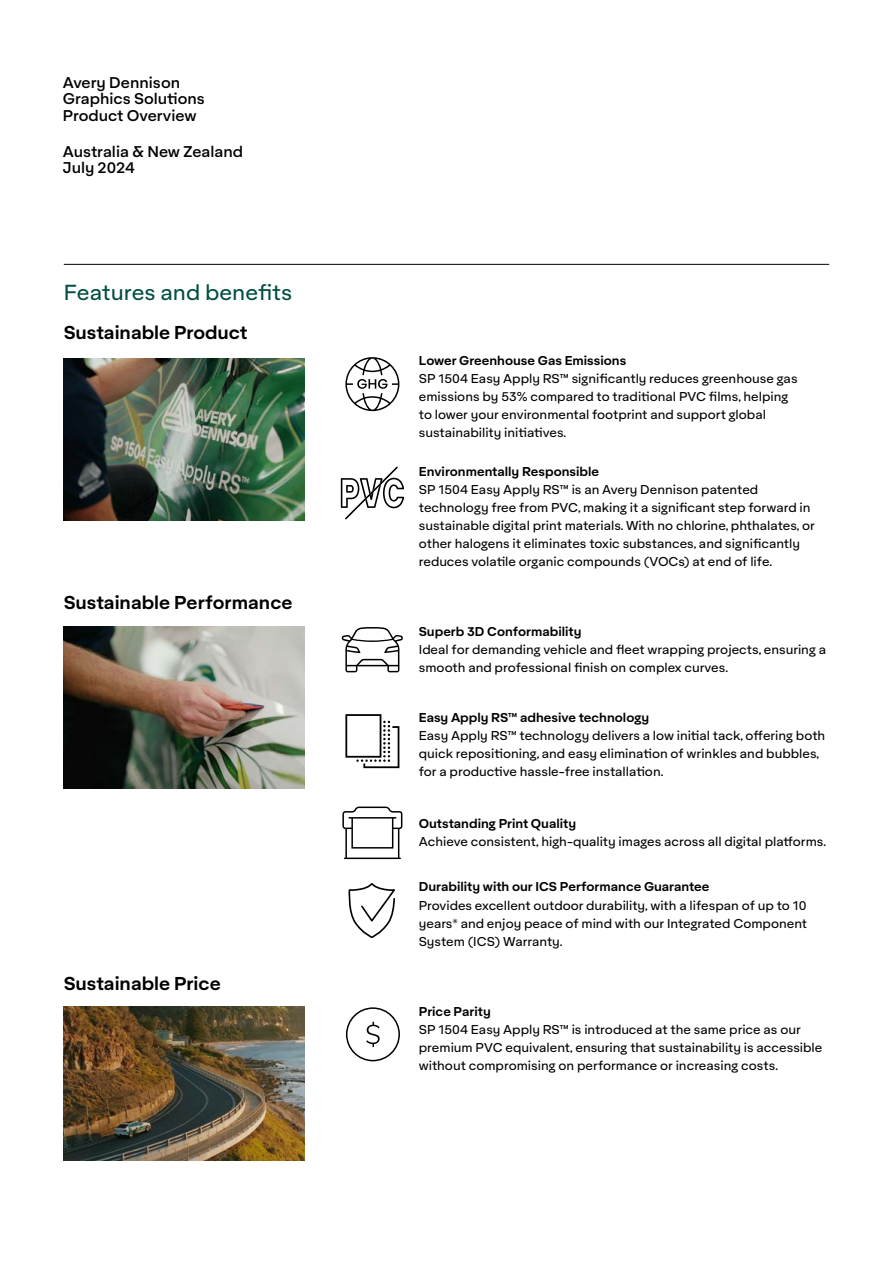
<style>
.page{position:relative;width:893px;height:1263px;background:#fff}
.page>*{position:absolute;margin:0;border:0;box-sizing:border-box;transform-origin:0 0}
.t1{font:21px "Aktifo A";color:#004e42}
.t2{font:600 18px "Aktifo A";color:#000}
.t3{font:500 15px/16.5px "Aktifo A";color:#000}
.t4{font:12.3px/18px "Aktifo A";color:#000}
.t5{font:600 12.3px "Aktifo A";color:#000}
</style>
<div class="page">
<hr style="left:64px;top:264px;width:765px;height:1px;background:#000">
<svg style="left:345px;top:357px;width:54px;height:54px"></svg>
<svg style="left:341px;top:467px;width:63px;height:52px"></svg>
<svg style="left:342px;top:627px;width:61px;height:45px"></svg>
<svg style="left:345px;top:714px;width:54px;height:54px"></svg>
<svg style="left:342px;top:806px;width:60px;height:53px"></svg>
<svg style="left:348px;top:884px;width:47px;height:54px"></svg>
<svg style="left:346px;top:1007px;width:54px;height:54px"></svg>
<img style="left:64px;top:626px;width:241px;height:162px">
<img style="left:64px;top:358px;width:241px;height:162px">
<img style="left:64px;top:1006px;width:241px;height:154px">
<p class="t3" style="left:63px;top:74px;width:144px">Avery Dennison<br>Graphics Solutions<br>Product Overview</p>
<p class="t3" style="left:63px;top:143px;width:182px">Australia &amp; New Zealand<br>July 2024</p>
<h1 class="t1" style="left:64px;top:279px;width:230px">Features and benefits</h1>
<h2 class="t2" style="left:64px;top:320px;width:185px">Sustainable Product</h2>
<h2 class="t2" style="left:64px;top:591px;width:230px">Sustainable Performance</h2>
<h2 class="t2" style="left:64px;top:971px;width:159px">Sustainable Price</h2>
<p class="t5" style="left:419px;top:352px;width:209px">Lower Greenhouse Gas Emissions</p>
<p class="t4" style="left:419px;top:369px;width:380px">SP 1504 Easy Apply RS™ significantly reduces greenhouse gas emissions by 53% compared to traditional PVC films, helping to lower your environmental footprint and support global sustainability initiatives.</p>
<p class="t5" style="left:419px;top:463px;width:182px">Environmentally Responsible</p>
<p class="t4" style="left:419px;top:480px;width:397px">SP 1504 Easy Apply RS™ is an Avery Dennison patented technology free from PVC, making it a significant step forward in sustainable digital print materials. With no chlorine, phthalates, or other halogens it eliminates toxic substances, and significantly reduces volatile organic compounds (VOCs) at end of life.</p>
<p class="t5" style="left:419px;top:623px;width:164px">Superb 3D Conformability</p>
<p class="t4" style="left:419px;top:640px;width:409px">Ideal for demanding vehicle and fleet wrapping projects, ensuring a smooth and professional finish on complex curves.</p>
<p class="t5" style="left:419px;top:709px;width:232px">Easy Apply RS™ adhesive technology</p>
<p class="t4" style="left:419px;top:726px;width:408px">Easy Apply RS™ technology delivers a low initial tack, offering both quick repositioning, and easy elimination of wrinkles and bubbles, for a productive hassle-free installation.</p>
<p class="t5" style="left:419px;top:815px;width:159px">Outstanding Print Quality</p>
<p class="t4" style="left:419px;top:832px;width:409px">Achieve consistent, high-quality images across all digital platforms.</p>
<p class="t5" style="left:419px;top:879px;width:292px">Durability with our ICS Performance Guarantee</p>
<p class="t4" style="left:419px;top:896px;width:390px;text-align:justify">Provides excellent outdoor durability, with a lifespan of up to 10 years* and enjoy peace of mind with our Integrated Component System (ICS) Warranty.</p>
<p class="t5" style="left:419px;top:1004px;width:74px">Price Parity</p>
<p class="t4" style="left:419px;top:1021px;width:405px">SP 1504 Easy Apply RS™ is introduced at the same price as our premium PVC equivalent, ensuring that sustainability is accessible without compromising on performance or increasing costs.</p>
</div>
